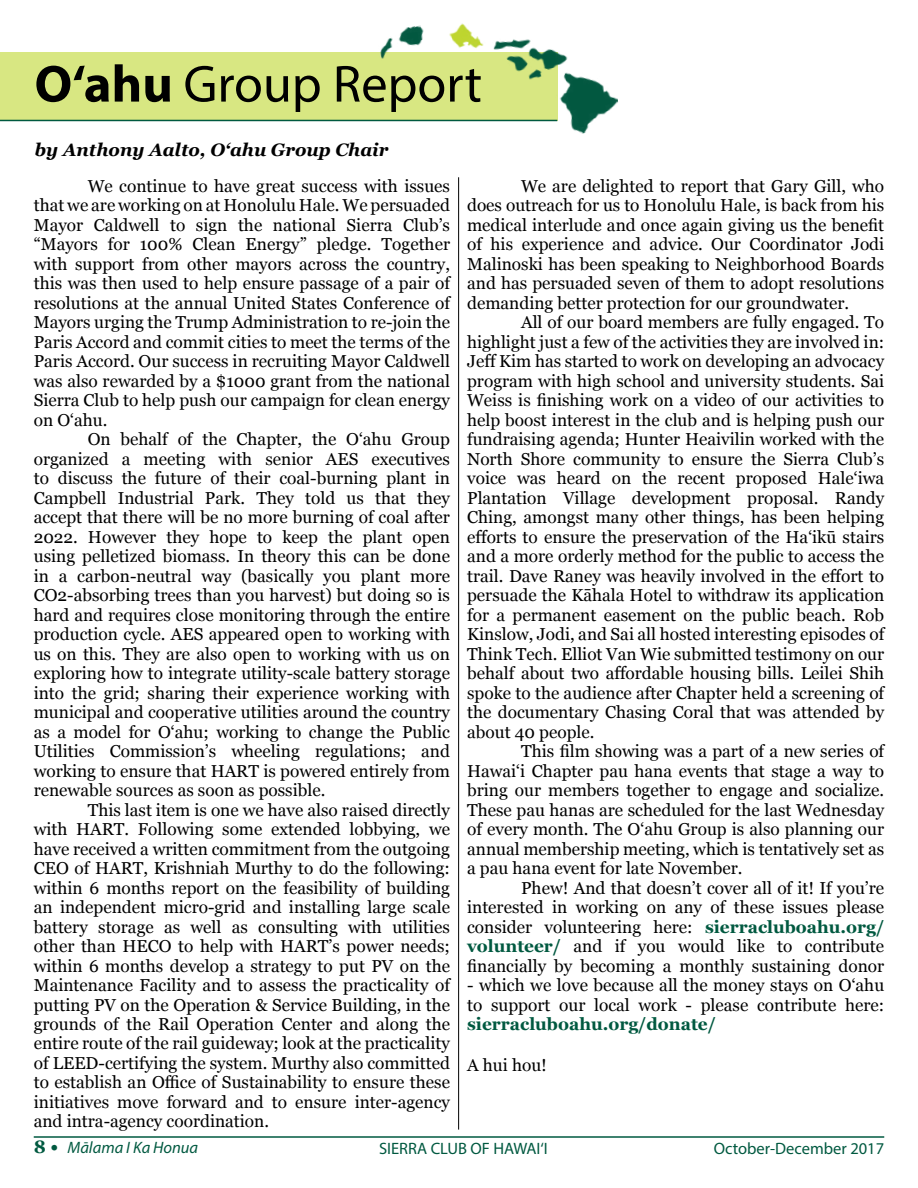
<style>
.page{position:relative;width:918px;height:1188px;background:#fff}
.page>*{position:absolute;margin:0;border:0;box-sizing:border-box;transform-origin:0 0}
.t1{font:52.5px "Myriad Pro";color:#000}
.t2{font:italic 700 18px "Georgia";color:#000}
.t3{font:17.25px/19.5px "Georgia";color:#000;text-align:justify}
.t4{font:700 17.25px "Georgia";color:#005940}
.t5{font:16.5px "Myriad Pro";color:#005940}
.t6{font:italic 16.5px "Myriad Pro";color:#005940}
.s1{font-weight:700}
.s2{font-weight:700;color:#005940}
.s3{font-family:"Georgia";font-weight:700;font-style:normal;font-size:18px}
</style>
<div class="page">
<hr style="left:34px;top:1136px;width:850px;height:2px;background:#005940">
<div style="left:0;top:52px;width:557px;height:68px;background:#d8e782"></div>
<img style="left:376px;top:23px;width:242px;height:111px">
<hr style="left:0;top:120px;width:557px;height:1px;background:#005940">
<hr style="left:458px;top:177px;width:1px;height:953px;background:#000">
<h1 class="t1" style="left:35px;top:52px;width:449px"><span class="s1">O‘ahu</span> Group Report</h1>
<p class="t2" style="left:35px;top:136px;width:355px">by Anthony Aalto, Oʻahu Group Chair</p>
<p class="t3" style="left:34px;top:175px;width:418px;text-indent:54px">We continue to have great success with issues that we are working on at Honolulu Hale. We persuaded Mayor Caldwell to sign the national Sierra Club’s “Mayors for 100% Clean Energy” pledge. Together with support from other mayors across the country, this was then used to help ensure passage of a pair of resolutions at the annual United States Conference of Mayors urging the Trump Administration to re-join the Paris Accord and commit cities to meet the terms of the Paris Accord. Our success in recruiting Mayor Caldwell was also rewarded by a $1000 grant from the national Sierra Club to help push our campaign for clean energy on O‘ahu.</p>
<p class="t3" style="left:34px;top:429px;width:418px;text-indent:54px">On behalf of the Chapter, the O‘ahu Group organized a meeting with senior AES executives to discuss the future of their coal-burning plant in Campbell Industrial Park. They told us that they accept that there will be no more burning of coal after 2022. However they hope to keep the plant open using pelletized biomass. In theory this can be done in a carbon-neutral way (basically you plant more CO2-absorbing trees than you harvest) but doing so is hard and requires close monitoring through the entire production cycle. AES appeared open to working with us on this. They are also open to working with us on exploring how to integrate utility-scale battery storage into the grid; sharing their experience working with municipal and cooperative utilities around the country as a model for O‘ahu; working to change the Public Utilities Commission’s wheeling regulations; and working to ensure that HART is powered entirely from renewable sources as soon as possible.</p>
<p class="t3" style="left:34px;top:799px;width:418px;text-indent:54px">This last item is one we have also raised directly with HART. Following some extended lobbying, we have received a written commitment from the outgoing CEO of HART, Krishniah Murthy to do the following: within 6 months report on the feasibility of building an independent micro-grid and installing large scale battery storage as well as consulting with utilities other than HECO to help with HART’s power needs; within 6 months develop a strategy to put PV on the Maintenance Facility and to assess the practicality of putting PV on the Operation &amp; Service Building, in the grounds of the Rail Operation Center and along the entire route of the rail guideway; look at the practicality of LEED-certifying the system. Murthy also committed to establish an Office of Sustainability to ensure these initiatives move forward and to ensure inter-agency and intra-agency coordination.</p>
<p class="t3" style="left:467px;top:175px;width:419px;text-indent:54px">We are delighted to report that Gary Gill, who does outreach for us to Honolulu Hale, is back from his medical interlude and once again giving us the benefit of his experience and advice. Our Coordinator Jodi Malinoski has been speaking to Neighborhood Boards and has persuaded seven of them to adopt resolutions demanding better protection for our groundwater.</p>
<p class="t3" style="left:467px;top:312px;width:419px;text-indent:54px">All of our board members are fully engaged. To highlight just a few of the activities they are involved in:<br>Jeff Kim has started to work on developing an advocacy program with high school and university students. Sai Weiss is finishing work on a video of our activities to help boost interest in the club and is helping push our fundraising agenda; Hunter Heaivilin worked with the North Shore community to ensure the Sierra Club’s voice was heard on the recent proposed Haleʻiwa Plantation Village development proposal. Randy Ching, amongst many other things, has been helping efforts to ensure the preservation of the Haʻikū stairs and a more orderly method for the public to access the trail. Dave Raney was heavily involved in the effort to persuade the Kāhala Hotel to withdraw its application for a permanent easement on the public beach. Rob Kinslow, Jodi, and Sai all hosted interesting episodes of Think Tech. Elliot Van Wie submitted testimony on our behalf about two affordable housing bills. Leilei Shih spoke to the audience after Chapter held a screening of the documentary Chasing Coral that was attended by about 40 people.</p>
<p class="t3" style="left:467px;top:741px;width:419px;text-indent:54px">This film showing was a part of a new series of Hawaiʻi Chapter pau hana events that stage a way to bring our members together to engage and socialize.<br>These pau hanas are scheduled for the last Wednesday of every month. The O‘ahu Group is also planning our annual membership meeting, which is tentatively set as a pau hana event for late November.</p>
<p class="t3" style="left:467px;top:877px;width:419px;text-indent:54px">Phew! And that doesn’t cover all of it! If you’re interested in working on any of these issues please consider volunteering here: <span class="s2">sierracluboahu.org/ volunteer/</span> and if you would like to contribute financially by becoming a monthly sustaining donor</p>
<p class="t3" style="left:467px;top:975px;width:419px">- which we love because all the money stays on O‘ahu to support our local work - please contribute here:</p>
<p class="t4" style="left:467px;top:1011px;width:250px">sierracluboahu.org/donate/</p>
<p class="t3" style="left:467px;top:1055px;width:81px">A hui hou!</p>
<p class="t6" style="left:34px;top:1137px;width:166px"><span class="s3">8 •</span> Mālama I Ka Honua</p>
<p class="t5" style="left:379px;top:1138px;width:170px">SIERRA CLUB OF HAWAI‘I</p>
<p class="t5" style="left:714px;top:1138px;width:172px">October-December 2017</p>
</div>
